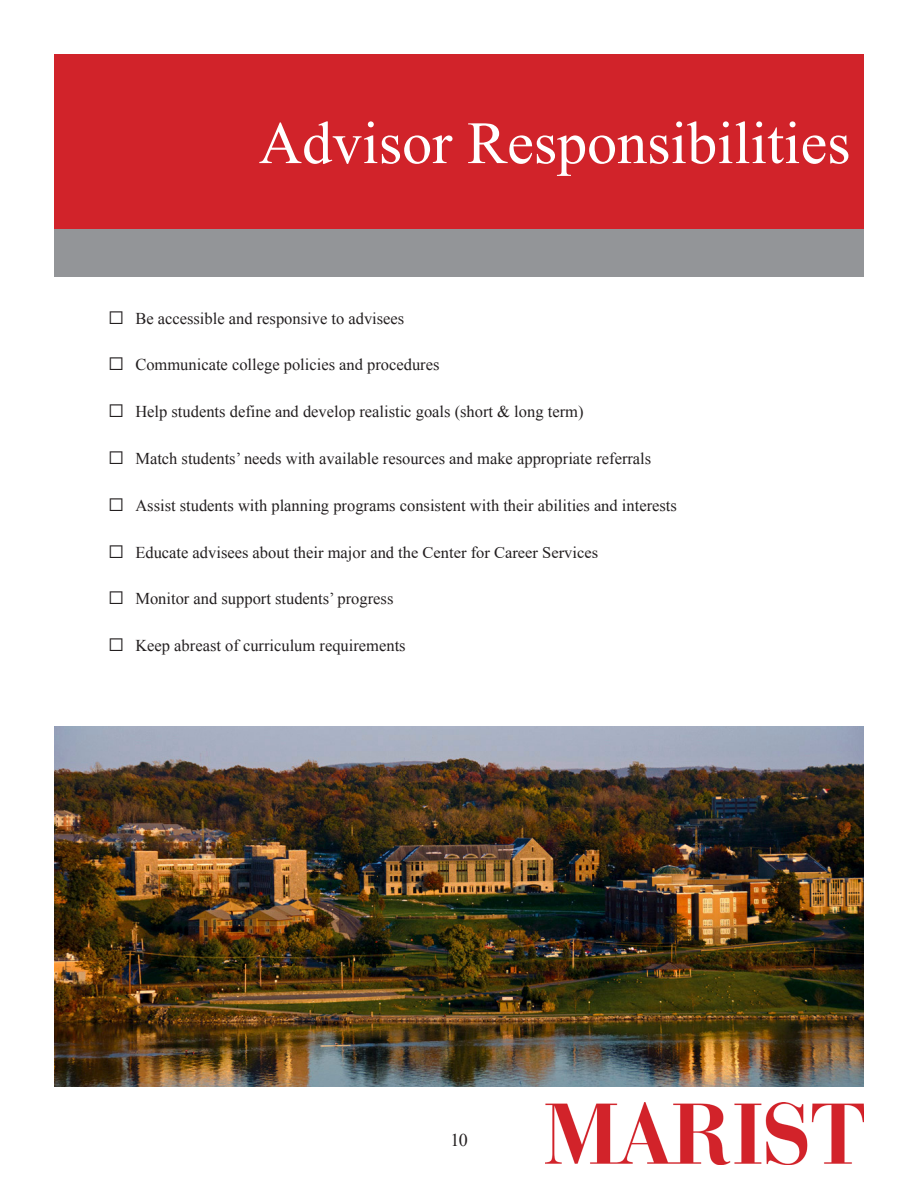
<style>
.page{position:relative;width:918px;height:1188px;background:#fff}
.page>*{position:absolute;margin:0;border:0;box-sizing:border-box;transform-origin:0 0}
.t1{font:60px "Times New Roman";color:#fff}
.t2{font:18px "Times New Roman";color:#231f20}
.t3{font:16.5px "Times New Roman";color:#231f20}
</style>
<div class="page">
<img style="left:546px;top:1103px;width:318px;height:62px">
<div style="left:54px;top:54px;width:810px;height:176px;background:#d1232a"></div>
<div style="left:54px;top:230px;width:810px;height:47px;background:#939598"></div>
<img style="left:54px;top:726px;width:810px;height:361px">
<p class="t1" style="left:259px;top:101px;width:593px">Advisor Responsibilities</p>
<p class="t3" style="left:108px;top:306px;width:297px">☐ Be accessible and responsive to advisees</p>
<p class="t3" style="left:108px;top:353px;width:333px">☐ Communicate college policies and procedures</p>
<p class="t3" style="left:108px;top:400px;width:477px">☐ Help students define and develop realistic goals (short &amp; long term)</p>
<p class="t3" style="left:108px;top:447px;width:544px">☐ Match students’ needs with available resources and make appropriate referrals</p>
<p class="t3" style="left:108px;top:494px;width:570px">☐ Assist students with planning programs consistent with their abilities and interests</p>
<p class="t3" style="left:108px;top:540px;width:491px">☐ Educate advisees about their major and the Center for Career Services</p>
<p class="t3" style="left:108px;top:587px;width:287px">☐ Monitor and support students’ progress</p>
<p class="t3" style="left:108px;top:634px;width:299px">☐ Keep abreast of curriculum requirements</p>
<p class="t2" style="left:450px;top:1128px;width:19px">10</p>
</div>
